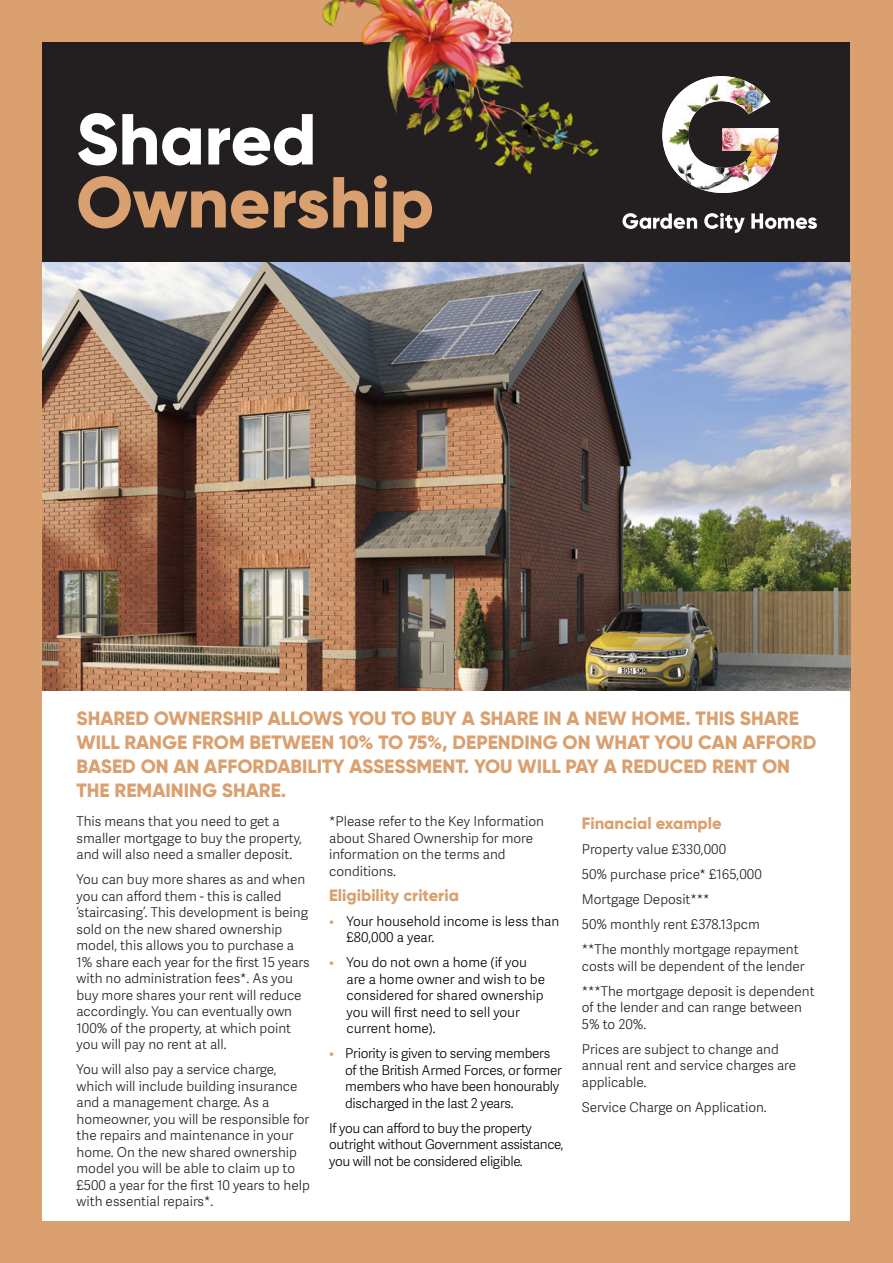
<style>
.page{position:relative;width:893px;height:1263px;background:#daa06f}
.page>*{position:absolute;margin:0;border:0;box-sizing:border-box;transform-origin:0 0}
.t1{font:800 72px "Gilroy";letter-spacing:-.005em;color:#daa06f}
.t2{font:800 72px "Gilroy";letter-spacing:-.005em;color:#fff}
.t3{font:800 19.2px/24px "Gilroy";color:#daa06f}
.t4{font:800 16.5px "Gilroy";color:#daa06f}
.t5{font:300 13.5px/16.5px "Adelle Sans";color:#231f20}
.t6{font:300 13.5px/16.5px "Adelle Sans";letter-spacing:-.02em;color:#000}
.t7{font:300 13.5px/16.5px "Adelle Sans";color:#000}
.s1{color:#daa06f}
</style>
<div class="page">
<div style="left:43px;top:43px;width:807px;height:219px;background:#231f20"></div>
<div style="left:43px;top:622px;width:807px;height:598px;background:#fff"></div>
<img style="left:662px;top:76px;width:116px;height:117px">
<img style="left:735px;top:186px;width:17px;height:6px">
<svg style="left:622px;top:213px;width:75px;height:16px"></svg>
<svg style="left:704px;top:213px;width:41px;height:20px"></svg>
<svg style="left:751px;top:213px;width:66px;height:16px"></svg>
<img style="left:117px;top:0;width:525px;height:219px">
<img style="left:43px;top:262px;width:807px;height:429px">
<h1 class="t2" style="left:76px;top:94px;width:242px">Shared</h1>
<h1 class="t1" style="left:76px;top:157px;width:359px">Ownership</h1>
<h2 class="t3" style="left:77px;top:706px;width:741px">SHARED OWNERSHIP ALLOWS YOU TO BUY A SHARE IN A NEW HOME. THIS SHARE WILL RANGE FROM BETWEEN 10% TO 75%, DEPENDING ON WHAT YOU CAN AFFORD BASED ON AN AFFORDABILITY ASSESSMENT. YOU WILL PAY A REDUCED RENT ON THE REMAINING SHARE.</h2>
<p class="t5" style="left:77px;top:813px;width:227px">This means that you need to get a smaller mortgage to buy the property, and will also need a smaller deposit.</p>
<p class="t5" style="left:77px;top:871px;width:235px">You can buy more shares as and when you can afford them - this is called ‘staircasing’. This development is being sold on the new shared ownership model, this allows you to purchase a 1% share each year for the first 15 years with no administration fees*. As you buy more shares your rent will reduce accordingly. You can eventually own 100% of the property, at which point you will pay no rent at all.</p>
<p class="t5" style="left:77px;top:1061px;width:235px">You will also pay a service charge, which will include building insurance and a management charge. As a homeowner, you will be responsible for the repairs and maintenance in your home. On the new shared ownership model you will be able to claim up to £500 a year for the first 10 years to help with essential repairs*.</p>
<p class="t5" style="left:329px;top:813px;width:216px">*Please refer to the Key Information about Shared Ownership for more information on the terms and conditions.</p>
<p class="t4" style="left:329px;top:884px;width:131px">Eligibility criteria</p>
<p class="t7" style="left:346px;top:913px;width:214px;text-indent:-17px"><span class="s1">•</span> Your household income is less than £80,000 a year.</p>
<p class="t7" style="left:346px;top:954px;width:200px;text-indent:-17px"><span class="s1">•</span> You do not own a home (if you are a home owner and wish to be considered for shared ownership you will first need to sell your current home).</p>
<p class="t6" style="left:345px;top:1045px;width:218px;text-indent:-16px"><span class="s1">•</span> Priority is given to serving members of the British Armed Forces, or former members who have been honourably discharged in the last 2 years.</p>
<p class="t6" style="left:329px;top:1120px;width:236px">If you can afford to buy the property outright without Government assistance, you will not be considered eligible.</p>
<p class="t4" style="left:582px;top:813px;width:141px">Financial example</p>
<p class="t5" style="left:582px;top:837px;width:218px;line-height:25px">Property value £330,000<br>50% purchase price* £165,000<br>Mortgage Deposit***<br>50% monthly rent £378.13pcm<br>**The monthly mortgage repayment</p>
<p class="t5" style="left:582px;top:954px;width:234px;line-height:25px">costs will be dependent of the lender ***The mortgage deposit is dependent</p>
<p class="t5" style="left:582px;top:999px;width:222px">of the lender and can range between<br>5% to 20%.</p>
<p class="t5" style="left:582px;top:1041px;width:216px">Prices are subject to change and annual rent and service charges are applicable.</p>
<p class="t5" style="left:582px;top:1099px;width:187px">Service Charge on Application.</p>
</div>
